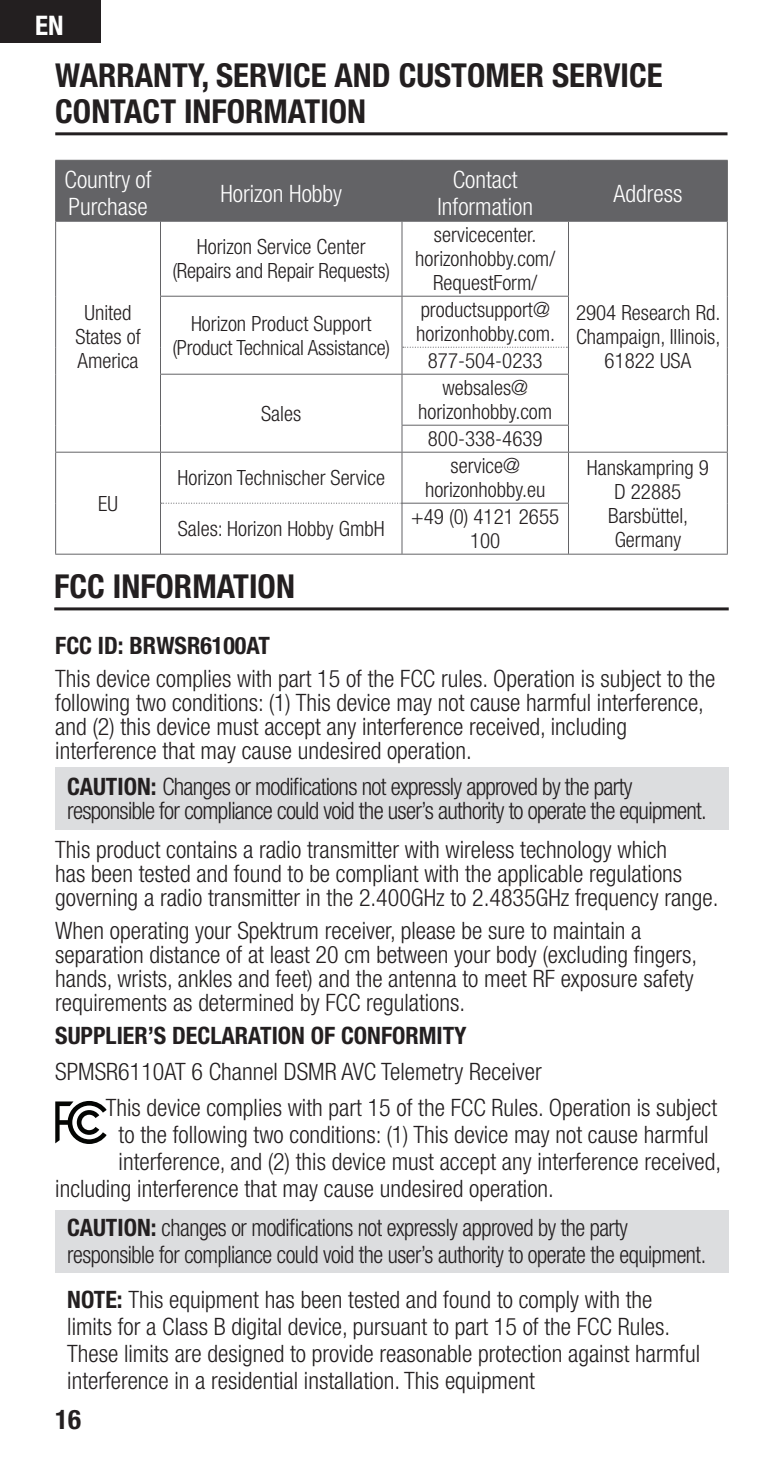
<style>
.page{position:relative;width:783px;height:1458px;background:#fff}
.page>*{position:absolute;margin:0;border:0;box-sizing:border-box;transform-origin:0 0}
.t1{font:700 condensed 33px/36px "Helvetica Neue LT Std";color:#231f20}
.t2{font:700 condensed 27px "Helvetica Neue LT Std";color:#fff}
.t3{font:700 condensed 27px "Helvetica Neue LT Std";color:#231f20}
.t4{font:300 condensed 24px/24px "Helvetica Neue LT Std";color:#231f20}
.t5{font:300 condensed 24px/24px "Helvetica Neue LT Std";letter-spacing:-.03em;color:#231f20}
.t6{font:300 condensed 24px/27px "Helvetica Neue LT Std";letter-spacing:-.02em;color:#231f20;scale:.95 1}
.t7{font:300 condensed 24px/27px "Helvetica Neue LT Std";color:#fff}
.t8{font:700 condensed 24px "Helvetica Neue LT Std";color:#231f20}
.t9{font:300 condensed 21px/24px "Helvetica Neue LT Std";color:#231f20;text-align:center}
.s1{font-weight:700}
</style>
<div class="page">
<div style="left:0;top:0;width:100px;height:43px;background:#231f20"></div>
<div style="left:56px;top:161px;width:671px;height:60px;background:#636366"></div>
<hr style="left:160px;top:161px;width:1px;height:60px;background:#636366">
<hr style="left:401px;top:161px;width:2px;height:60px;background:#636366">
<hr style="left:568px;top:161px;width:1px;height:60px;background:#636366">
<hr style="left:55px;top:221px;width:347px;height:1px;background:#636366">
<hr style="left:160px;top:222px;width:1px;height:74px;background:#636366">
<hr style="left:402px;top:221px;width:166px;height:1px;background:#636366">
<hr style="left:401px;top:222px;width:2px;height:74px;background:#636366">
<hr style="left:568px;top:221px;width:160px;height:1px;background:#636366">
<hr style="left:568px;top:222px;width:1px;height:74px;background:#636366">
<hr style="left:160px;top:296px;width:242px;height:1px;background:#636366">
<hr style="left:160px;top:297px;width:1px;height:50px;background:#636366">
<svg style="left:160px;top:347px;width:1px;height:27px"></svg>
<hr style="left:402px;top:296px;width:167px;height:1px;background:#636366">
<hr style="left:401px;top:297px;width:2px;height:50px;background:#636366">
<hr style="left:568px;top:297px;width:1px;height:50px;background:#636366">
<hr style="left:401px;top:347px;width:2px;height:27px;background:#636366">
<svg style="left:403px;top:347px;width:166px;height:27px"></svg>
<hr style="left:160px;top:374px;width:242px;height:1px;background:#636366">
<hr style="left:160px;top:375px;width:1px;height:50px;background:#636366">
<svg style="left:160px;top:425px;width:1px;height:27px"></svg>
<hr style="left:402px;top:374px;width:167px;height:1px;background:#636366">
<hr style="left:401px;top:375px;width:2px;height:50px;background:#636366">
<hr style="left:568px;top:375px;width:1px;height:50px;background:#636366">
<hr style="left:402px;top:425px;width:167px;height:1px;background:#636366">
<hr style="left:401px;top:426px;width:2px;height:26px;background:#636366">
<svg style="left:568px;top:426px;width:1px;height:26px"></svg>
<hr style="left:55px;top:452px;width:347px;height:1px;background:#636366">
<hr style="left:160px;top:453px;width:1px;height:50px;background:#636366">
<hr style="left:402px;top:452px;width:166px;height:1px;background:#636366">
<hr style="left:401px;top:453px;width:2px;height:50px;background:#636366">
<hr style="left:568px;top:452px;width:160px;height:1px;background:#636366">
<hr style="left:568px;top:453px;width:1px;height:50px;background:#636366">
<svg style="left:161px;top:503px;width:241px;height:1px"></svg>
<hr style="left:160px;top:503px;width:1px;height:51px;background:#636366">
<hr style="left:402px;top:503px;width:167px;height:1px;background:#636366">
<hr style="left:401px;top:504px;width:2px;height:50px;background:#636366">
<hr style="left:568px;top:504px;width:1px;height:50px;background:#636366">
<hr style="left:55px;top:554px;width:673px;height:1px;background:#636366">
<hr style="left:55px;top:160px;width:106px;height:1px;background:#636366">
<hr style="left:55px;top:161px;width:1px;height:60px;background:#636366">
<hr style="left:161px;top:160px;width:567px;height:1px;background:#636366">
<hr style="left:727px;top:161px;width:1px;height:60px;background:#636366">
<hr style="left:55px;top:222px;width:1px;height:74px;background:#636366">
<hr style="left:55px;top:296px;width:1px;height:51px;background:#636366">
<svg style="left:55px;top:347px;width:1px;height:27px"></svg>
<hr style="left:55px;top:374px;width:1px;height:51px;background:#636366">
<svg style="left:55px;top:425px;width:1px;height:27px"></svg>
<hr style="left:727px;top:222px;width:1px;height:74px;background:#636366">
<hr style="left:727px;top:296px;width:1px;height:51px;background:#636366">
<svg style="left:727px;top:347px;width:1px;height:27px"></svg>
<hr style="left:727px;top:374px;width:1px;height:51px;background:#636366">
<svg style="left:727px;top:425px;width:1px;height:27px"></svg>
<hr style="left:55px;top:453px;width:1px;height:50px;background:#636366">
<hr style="left:55px;top:503px;width:1px;height:51px;background:#636366">
<hr style="left:727px;top:453px;width:1px;height:50px;background:#636366">
<hr style="left:727px;top:503px;width:1px;height:51px;background:#636366">
<hr style="left:55px;top:132px;width:673px;height:3px;background:#231f20">
<div style="left:55px;top:1211px;width:674px;height:62px;background:#dcdddf"></div>
<div style="left:55px;top:768px;width:674px;height:62px;background:#dcdddf"></div>
<svg style="left:55px;top:1101px;width:52px;height:43px"></svg>
<hr style="left:54px;top:607px;width:675px;height:3px;background:#231f20">
<p class="t2" style="left:35px;top:16px;width:30px">EN</p>
<h1 class="t1" style="left:55px;top:62px;width:609px">WARRANTY, SERVICE AND CUSTOMER SERVICE<br>CONTACT INFORMATION</h1>
<p class="t7" style="left:65px;top:169px;width:88px">Country of<br>Purchase</p>
<p class="t9" style="left:75px;top:303px;width:67px">United<br>States of<br>America</p>
<p class="t9" style="left:98px;top:494px;width:21px">EU</p>
<p class="t7" style="left:220px;top:183px;width:123px">Horizon Hobby</p>
<p class="t7" style="left:437px;top:169px;width:97px;text-align:center">Contact<br>Information</p>
<p class="t9" style="left:172px;top:237px;width:219px">Horizon Service Center (Repairs and Repair Requests)</p>
<p class="t9" style="left:415px;top:225px;width:141px">servicecenter. horizonhobby.com/<br>RequestForm/</p>
<p class="t9" style="left:172px;top:314px;width:219px">Horizon Product Support (Product Technical Assistance)</p>
<p class="t9" style="left:261px;top:404px;width:42px">Sales</p>
<p class="t9" style="left:416px;top:300px;width:141px;text-align:left">productsupport@ horizonhobby.com.</p>
<p class="t9" style="left:428px;top:351px;width:116px">877-504-0233</p>
<p class="t9" style="left:418px;top:378px;width:136px">websales@ horizonhobby.com</p>
<p class="t9" style="left:428px;top:429px;width:116px">800-338-4639</p>
<p class="t7" style="left:613px;top:183px;width:70px">Address</p>
<p class="t9" style="left:576px;top:303px;width:146px">2904 Research Rd.<br>Champaign, Illinois,<br>61822 USA</p>
<p class="t9" style="left:178px;top:468px;width:209px">Horizon Technischer Service</p>
<p class="t9" style="left:425px;top:456px;width:122px">service@ horizonhobby.eu</p>
<p class="t9" style="left:587px;top:458px;width:124px">Hanskampring 9<br>D 22885<br>Barsbüttel,<br>Germany</p>
<p class="t9" style="left:178px;top:519px;width:208px">Sales: Horizon Hobby GmbH</p>
<p class="t9" style="left:411px;top:507px;width:149px">+49 (0) 4121 2655<br>100</p>
<h1 class="t1" style="left:54px;top:573px;width:242px">FCC INFORMATION</h1>
<p class="t8" style="left:55px;top:636px;width:216px">FCC ID: BRWSR6100AT</p>
<p class="t4" style="left:55px;top:669px;width:662px">This device complies with part 15 of the FCC rules. Operation is subject to the following two conditions: (1) This device may not cause harmful interference, and (2) this device must accept any interference received, including interference that may cause undesired operation.</p>
<p class="t5" style="left:67px;top:777px;width:641px"><span class="s1">CAUTION:</span> Changes or modifications not expressly approved by the party responsible for compliance could void the user’s authority to operate the equipment.</p>
<p class="t4" style="left:55px;top:840px;width:665px">This product contains a radio transmitter with wireless technology which<br>has been tested and found to be compliant with the applicable regulations governing a radio transmitter in the 2.400GHz to 2.4835GHz frequency range.</p>
<p class="t4" style="left:55px;top:921px;width:644px">When operating your Spektrum receiver, please be sure to maintain a separation distance of at least 20 cm between your body (excluding fingers, hands, wrists, ankles and feet) and the antenna to meet RF exposure safety requirements as determined by FCC regulations.</p>
<p class="t8" style="left:55px;top:1026px;width:413px">SUPPLIER’S DECLARATION OF CONFORMITY</p>
<p class="t4" style="left:106px;top:1056px;width:613px;line-height:36px;text-indent:-50px">SPMSR6110AT 6 Channel DSMR AVC Telemetry Receiver<br>This device complies with part 15 of the FCC Rules. Operation is subject</p>
<p class="t4" style="left:119px;top:1125px;width:592px">to the following two conditions: (1) This device may not cause harmful</p>
<p class="t4" style="left:119px;top:1152px;width:604px">interference, and (2) this device must accept any interference received,</p>
<p class="t4" style="left:55px;top:1179px;width:500px">including interference that may cause undesired operation.</p>
<p class="t6" style="left:67px;top:1216px;width:674px"><span class="s1">CAUTION:</span> changes or modifications not expressly approved by the party responsible for compliance could void the user’s authority to operate the equipment.</p>
<p class="t4" style="left:67px;top:1288px;width:634px;line-height:27px"><span class="s1">NOTE:</span> This equipment has been tested and found to comply with the limits for a Class B digital device, pursuant to part 15 of the FCC Rules.<br>These limits are designed to provide reasonable protection against harmful interference in a residential installation. This equipment</p>
<p class="t3" style="left:55px;top:1409px;width:27px">16</p>
</div>
